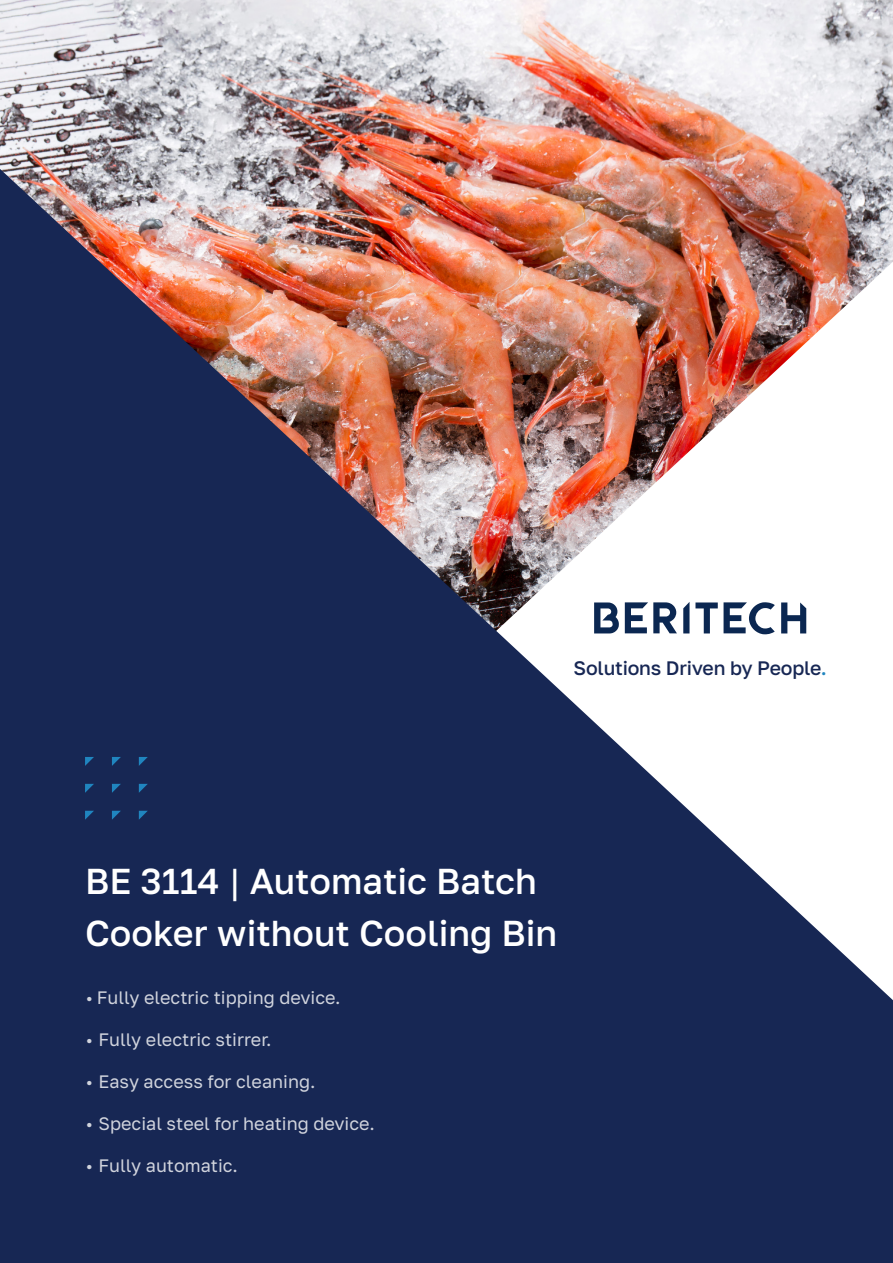
<style>
.page{position:relative;width:893px;height:1263px;background:#fff}
.page>*{position:absolute;margin:0;border:0;box-sizing:border-box;transform-origin:0 0}
.t1{font:500 36px "Golos Text";color:#fff}
.t2{font:500 19.5px "Golos Text";letter-spacing:-.01em;color:#172754}
.t3{font:18px "Golos Text";color:#fff}
.s1{color:#2085bf}
.s2{font-weight:400}
</style>
<div class="page">
<img style="left:0;top:0;width:893px;height:169px">
<img style="left:0;top:169px;width:893px;height:1094px">
<svg style="left:85px;top:757px;width:9px;height:9px"></svg>
<svg style="left:112px;top:757px;width:9px;height:9px"></svg>
<svg style="left:85px;top:784px;width:9px;height:9px"></svg>
<svg style="left:112px;top:784px;width:9px;height:9px"></svg>
<svg style="left:139px;top:757px;width:9px;height:9px"></svg>
<svg style="left:139px;top:784px;width:9px;height:9px"></svg>
<svg style="left:85px;top:811px;width:9px;height:9px"></svg>
<svg style="left:112px;top:811px;width:9px;height:9px"></svg>
<svg style="left:139px;top:811px;width:9px;height:9px"></svg>
<p class="t2" style="left:573px;top:656px;width:255px">Solutions Driven by People<span class="s1">.</span></p>
<p class="t1" style="left:85px;top:860px;width:453px">BE 3114 <span class="s2">|</span> Automatic Batch</p>
<p class="t1" style="left:85px;top:911px;width:474px">Cooker without Cooling Bin</p>
<p class="t3" style="left:85px;top:987px;width:257px">• Fully electric tipping device.</p>
<p class="t3" style="left:85px;top:1029px;width:188px">• Fully electric stirrer.</p>
<p class="t3" style="left:85px;top:1071px;width:232px">• Easy access for cleaning.</p>
<p class="t3" style="left:85px;top:1113px;width:291px">• Special steel for heating device.</p>
<p class="t3" style="left:85px;top:1155px;width:154px">• Fully automatic.</p>
</div>
